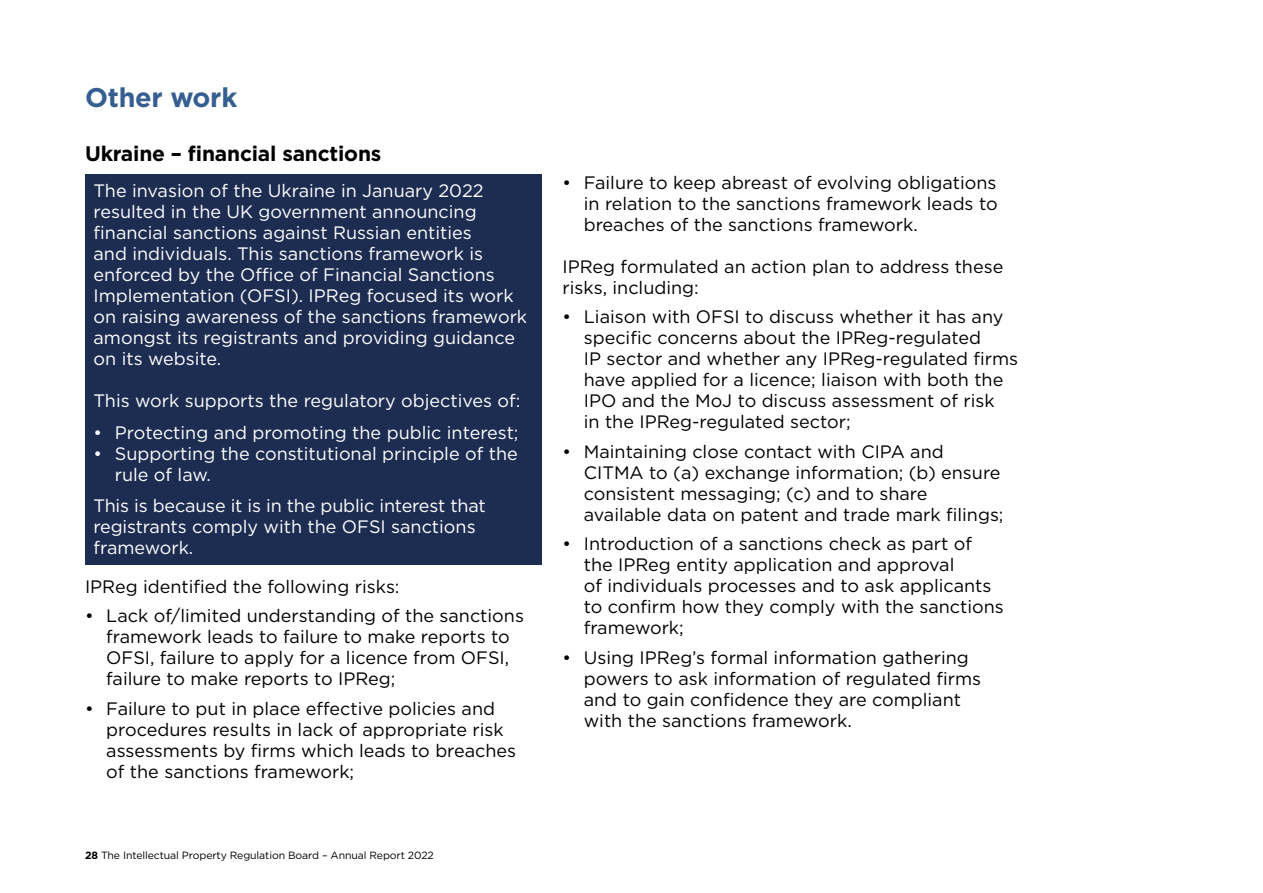
<style>
.page{position:relative;width:1263px;height:893px;background:#fff}
.page>*{position:absolute;margin:0;border:0;box-sizing:border-box;transform-origin:0 0}
.Heading{font:700 27px "Gotham";letter-spacing:-.01em;color:#365f91}
.Sub_heading{font:700 21px "Gotham";letter-spacing:-.01em;color:#000}
.Paragraph{font:18px/21px "Gotham";color:#000}
.White_text{font:18px/21px "Gotham";color:#fff}
.t1{font:10.5px "Gotham";letter-spacing:-.01em;color:#000}
.s1{font-weight:700}
</style>
<div class="page">
<div style="left:85px;top:174px;width:456px;height:390px;background:#1d2d52"></div>
<h1 class="Heading" style="left:85px;top:79px;width:154px">Other work</h1>
<h2 class="Sub_heading" style="left:85px;top:140px;width:298px">Ukraine – financial sanctions</h2>
<p class="White_text" style="left:94px;top:180px;width:435px">The invasion of the Ukraine in January 2022 resulted in the UK government announcing financial sanctions against Russian entities<br>and individuals. This sanctions framework is enforced by the Office of Financial Sanctions Implementation (OFSI). IPReg focused its work on raising awareness of the sanctions framework amongst its registrants and providing guidance on its website.</p>
<p class="White_text" style="left:94px;top:390px;width:428px">This work supports the regulatory objectives of:</p>
<p class="White_text" style="left:94px;top:421px;width:426px">• Protecting and promoting the public interest;</p>
<p class="White_text" style="left:115px;top:442px;width:404px;text-indent:-21px">• Supporting the constitutional principle of the rule of law.</p>
<p class="White_text" style="left:94px;top:495px;width:394px">This is because it is in the public interest that registrants comply with the OFSI sanctions framework.</p>
<p class="Paragraph" style="left:85px;top:575px;width:316px">IPReg identified the following risks:</p>
<p class="Paragraph" style="left:106px;top:605px;width:419px;text-indent:-21px">• Lack of/limited understanding of the sanctions framework leads to failure to make reports to OFSI, failure to apply for a licence from OFSI, failure to make reports to IPReg;</p>
<p class="Paragraph" style="left:106px;top:697px;width:411px;text-indent:-21px">• Failure to put in place effective policies and procedures results in lack of appropriate risk assessments by firms which leads to breaches of the sanctions framework;</p>
<p class="t1" style="left:85px;top:848px;width:350px"><span class="s1">28</span> The Intellectual Property Regulation Board – Annual Report 2022</p>
<p class="Paragraph" style="left:584px;top:171px;width:415px;text-align:justify;text-indent:-21px">• Failure to keep abreast of evolving obligations in relation to the sanctions framework leads to breaches of the sanctions framework.</p>
<p class="Paragraph" style="left:562px;top:255px;width:442px">IPReg formulated an action plan to address these risks, including:</p>
<p class="Paragraph" style="left:584px;top:306px;width:436px;text-indent:-21px">• Liaison with OFSI to discuss whether it has any specific concerns about the IPReg-regulated<br>IP sector and whether any IPReg-regulated firms have applied for a licence; liaison with both the IPO and the MoJ to discuss assessment of risk<br>in the IPReg-regulated sector;</p>
<p class="Paragraph" style="left:584px;top:440px;width:421px;text-indent:-21px">• Maintaining close contact with CIPA and CITMA to (a) exchange information; (b) ensure consistent messaging; (c) and to share available data on patent and trade mark filings;</p>
<p class="Paragraph" style="left:584px;top:533px;width:422px;text-indent:-21px">• Introduction of a sanctions check as part of the IPReg entity application and approval<br>of individuals processes and to ask applicants to confirm how they comply with the sanctions framework;</p>
<p class="Paragraph" style="left:584px;top:646px;width:399px;text-indent:-21px">• Using IPReg’s formal information gathering powers to ask information of regulated firms and to gain confidence they are compliant with the sanctions framework.</p>
</div>
